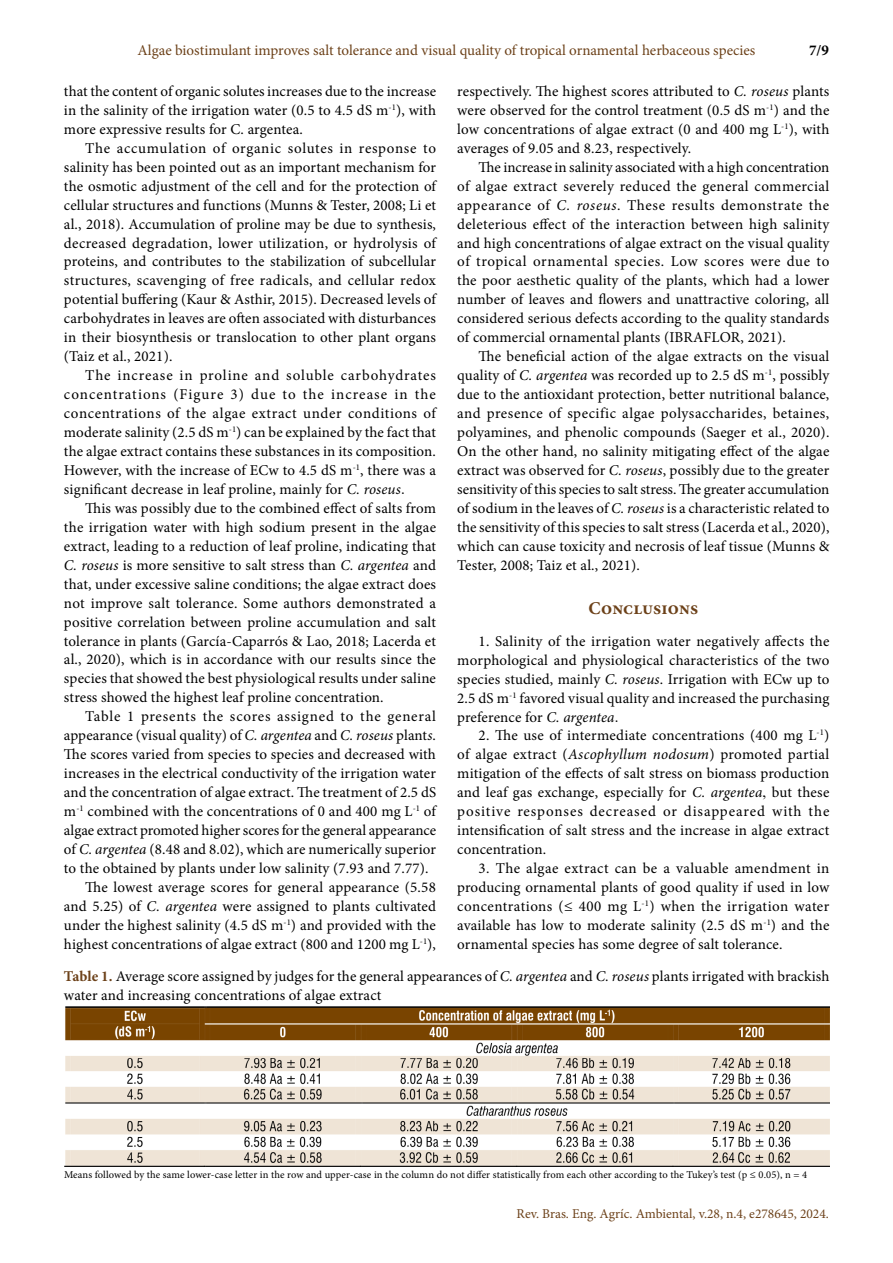
<style>
.page{position:relative;width:893px;height:1263px;background:#fff}
.page>*{position:absolute;margin:0;border:0;box-sizing:border-box;transform-origin:0 0}
.t1{font:700 18px "Minion Pro";letter-spacing:.01em;color:#6c4119}
.t2{font:15px/18.9px "Minion Pro";letter-spacing:.005em;color:#000;text-align:justify}
.t3{font:15px "Minion Pro";color:#6c4119}
.t4{font:15px "Minion Pro";letter-spacing:.05em;color:#000}
.t5{font:700 15px "Minion Pro";color:#000}
.t6{font:13.5px "Minion Pro";color:#6c4119}
.t7{font:10.5px "Minion Pro";letter-spacing:.005em;color:#000}
.s1{font-style:italic}
.s2{font-family:"Times New Roman"}
.s3{font-weight:700;color:#6c4119}
</style>
<div class="page">
<img style="left:64px;top:1006px;width:765px;height:160px">
<p class="t3" style="left:138px;top:40px;width:619px">Algae biostimulant improves salt tolerance and visual quality of tropical ornamental herbaceous species</p>
<p class="t5" style="left:809px;top:40px;width:21px">7/9</p>
<p class="t2" style="left:457px;top:82px;width:374px">respectively. The highest scores attributed to <span class="s1">C. roseus</span> plants were observed for the control treatment (0.5 dS m<sup>-1</sup>) and the low concentrations of algae extract (0 and 400 mg L<sup>-1</sup>), with averages of 9.05 and 8.23, respectively.</p>
<p class="t2" style="left:457px;top:158px;width:374px;text-indent:21px">The increase in salinity associated with a high concentration of algae extract severely reduced the general commercial appearance of <span class="s1">C. roseus</span>. These results demonstrate the deleterious effect of the interaction between high salinity and high concentrations of algae extract on the visual quality of tropical ornamental species. Low scores were due to the poor aesthetic quality of the plants, which had a lower number of leaves and flowers and unattractive coloring, all considered serious defects according to the quality standards of commercial ornamental plants (IBRAFLOR, 2021).</p>
<p class="t2" style="left:457px;top:347px;width:374px;text-indent:21px">The beneficial action of the algae extracts on the visual quality of <span class="s1">C. argentea</span> was recorded up to 2.5 dS m<sup>-1</sup>, possibly due to the antioxidant protection, better nutritional balance, and presence of specific algae polysaccharides, betaines, polyamines, and phenolic compounds (Saeger et al., 2020).<br>On the other hand, no salinity mitigating effect of the algae extract was observed for <span class="s1">C. roseus</span>, possibly due to the greater sensitivity of this species to salt stress. The greater accumulation of sodium in the leaves of <span class="s1">C. roseus</span> is a characteristic related to the sensitivity of this species to salt stress (Lacerda et al., 2020), which can cause toxicity and necrosis of leaf tissue (Munns &amp; Tester, 2008; Taiz et al., 2021).</p>
<p class="t1" style="left:588px;top:596px;width:111px">Conclusions</p>
<p class="t2" style="left:457px;top:631px;width:374px;text-indent:21px">1. Salinity of the irrigation water negatively affects the morphological and physiological characteristics of the two species studied, mainly <span class="s1">C. roseus</span>. Irrigation with ECw up to 2.5 dS m<sup>-1</sup> favored visual quality and increased the purchasing preference for <span class="s1">C. argentea</span><span class="s2">.</span></p>
<p class="t2" style="left:457px;top:726px;width:374px;text-indent:21px">2. The use of intermediate concentrations (400 mg L<sup>-1</sup>) of algae extract (<span class="s1">Ascophyllum nodosum</span>) promoted partial mitigation of the effects of salt stress on biomass production and leaf gas exchange, especially for <span class="s1">C. argentea</span><span class="s2">,</span> but these positive responses decreased or disappeared with the intensification of salt stress and the increase in algae extract concentration.</p>
<p class="t2" style="left:457px;top:859px;width:374px;text-indent:21px">3. The algae extract can be a valuable amendment in producing ornamental plants of good quality if used in low concentrations (≤ 400 mg L<sup>-1</sup>) when the irrigation water available has low to moderate salinity (2.5 dS m<sup>-1</sup>) and the ornamental species has some degree of salt tolerance.</p>
<p class="t2" style="left:64px;top:967px;width:767px"><span class="s3">Table 1.</span> Average score assigned by judges for the general appearances of <span class="s1">C. argentea</span> and <span class="s1">C. roseus</span> plants irrigated with brackish water and increasing concentrations of algae extract</p>
<p class="t2" style="left:64px;top:82px;width:374px">that the content of organic solutes increases due to the increase in the salinity of the irrigation water (0.5 to 4.5 dS m<sup>-1</sup>), with more expressive results for C. argentea.</p>
<p class="t2" style="left:64px;top:139px;width:374px;text-indent:21px">The accumulation of organic solutes in response to salinity has been pointed out as an important mechanism for the osmotic adjustment of the cell and for the protection of cellular structures and functions (Munns &amp; Tester, 2008; Li et al., 2018). Accumulation of proline may be due to synthesis, decreased degradation, lower utilization, or hydrolysis of proteins, and contributes to the stabilization of subcellular structures, scavenging of free radicals, and cellular redox potential buffering (Kaur &amp; Asthir, 2015). Decreased levels of carbohydrates in leaves are often associated with disturbances in their biosynthesis or translocation to other plant organs (Taiz et al., 2021).</p>
<p class="t2" style="left:64px;top:366px;width:374px;text-indent:21px">The increase in proline and soluble carbohydrates concentrations (Figure 3) due to the increase in the concentrations of the algae extract under conditions of moderate salinity (2.5 dS m<sup>-1</sup>) can be explained by the fact that the algae extract contains these substances in its composition.<br>However, with the increase of ECw to 4.5 dS m<sup>-1</sup>, there was a significant decrease in leaf proline, mainly for <span class="s1">C. roseus</span><span class="s2">.</span></p>
<p class="t2" style="left:64px;top:499px;width:374px;text-indent:21px">This was possibly due to the combined effect of salts from the irrigation water with high sodium present in the algae extract, leading to a reduction of leaf proline, indicating that <span class="s1">C. roseus</span> is more sensitive to salt stress than <span class="s1">C. argentea</span> and that, under excessive saline conditions; the algae extract does not improve salt tolerance. Some authors demonstrated a positive correlation between proline accumulation and salt tolerance in plants (García-Caparrós &amp; Lao, 2018; Lacerda et al., 2020), which is in accordance with our results since the species that showed the best physiological results under saline stress showed the highest leaf proline concentration.</p>
<p class="t4" style="left:85px;top:706px;width:352px">Table 1 presents the scores assigned to the general</p>
<p class="t2" style="left:64px;top:726px;width:374px">appearance (visual quality) of <span class="s1">C. argentea</span> and <span class="s1">C. roseus</span> plant<span class="s1">s</span>.</p>
<p class="t2" style="left:64px;top:745px;width:373px">The scores varied from species to species and decreased with</p>
<p class="t2" style="left:64px;top:764px;width:374px">increases in the electrical conductivity of the irrigation water</p>
<p class="t2" style="left:64px;top:783px;width:374px">and the concentration of algae extract. The treatment of 2.5 dS</p>
<p class="t2" style="left:64px;top:802px;width:374px">m<sup>-1</sup> combined with the concentrations of 0 and 400 mg L<sup>-1</sup> of</p>
<p class="t2" style="left:64px;top:821px;width:374px">algae extract promoted higher scores for the general appearance</p>
<p class="t2" style="left:64px;top:840px;width:374px">of <span class="s1">C. argentea</span> (8.48 and 8.02), which are numerically superior</p>
<p class="t2" style="left:64px;top:859px;width:366px">to the obtained by plants under low salinity (7.93 and 7.77).</p>
<p class="t2" style="left:85px;top:878px;width:352px">The lowest average scores for general appearance (5.58</p>
<p class="t2" style="left:64px;top:897px;width:374px">and 5.25) of <span class="s1">C. argentea</span> were assigned to plants cultivated</p>
<p class="t2" style="left:64px;top:916px;width:374px">under the highest salinity (4.5 dS m<sup>-1</sup>) and provided with the</p>
<p class="t2" style="left:64px;top:935px;width:374px">highest concentrations of algae extract (800 and 1200 mg L<sup>-1</sup>),</p>
<p class="t7" style="left:64px;top:1167px;width:745px">Means followed by the same lower-case letter in the row and upper-case in the column do not differ statistically from each other according to the Tukey’s test (p ≤ 0.05), n = 4</p>
<p class="t6" style="left:517px;top:1204px;width:314px">Rev. Bras. Eng. Agríc. Ambiental, v.28, n.4, e278645, 2024.</p>
</div>
